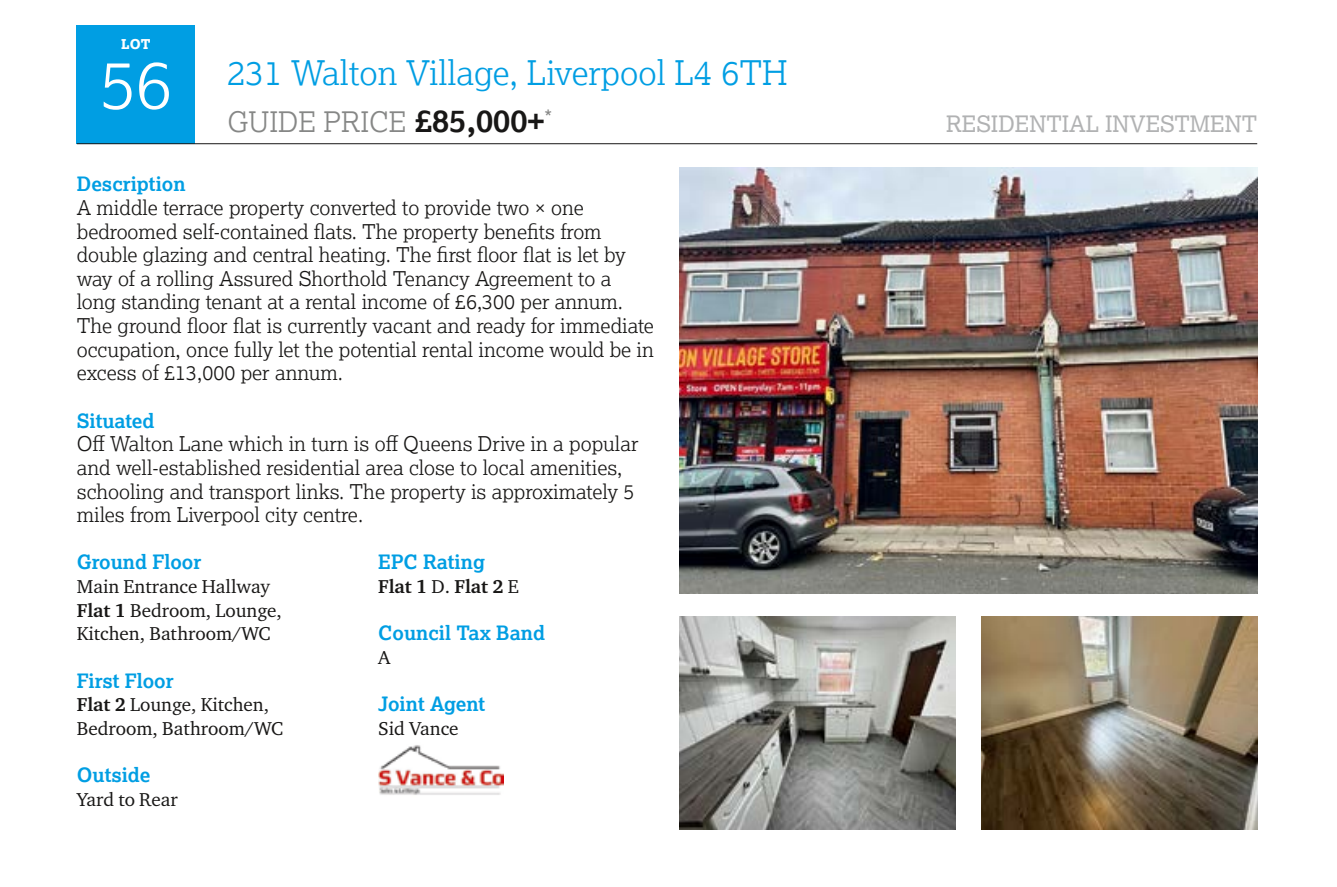
<style>
.page{position:relative;width:1337px;height:887px;background:#fff}
.page>*{position:absolute;margin:0;border:0;box-sizing:border-box;transform-origin:0 0}
.t1{font:300 67.5px "Lexia";color:#fff}
.t2{font:300 33.75px "Lexia";color:#009ee3}
.t3{font:300 28.12px "Lexia";color:#868786}
.t4{font:22.5px "Lexia";color:#b1b2b3}
.t5{font:300 20.25px/23.6px "Lexia";color:#181716}
.t6{font:700 19.8px "Lexia";color:#009ee3}
.t7{font:19.12px/23.6px "Charter ITC Pro";color:#181716}
.t8{font:700 19.12px "Charter ITC Pro";color:#181716}
.t9{font:800 13.5px "Lexia";color:#fff}
.s1{font-weight:700;font-size:31.5px;color:#181716}
.s2{font-weight:700}
.s3{font-weight:400}
</style>
<div class="page">
<div style="left:77px;top:26px;width:118px;height:118px;background:#009ee3"></div>
<hr style="left:77px;top:143px;width:1180px;height:1px;background:#181716">
<img style="left:378px;top:745px;width:125px;height:50px">
<img style="left:679px;top:616px;width:276px;height:213px">
<img style="left:981px;top:616px;width:276px;height:213px">
<img style="left:679px;top:168px;width:578px;height:425px">
<p class="t9" style="left:121px;top:36px;width:31px">LOT</p>
<h1 class="t1" style="left:100px;top:41px;width:74px">56</h1>
<h2 class="t2" style="left:227px;top:51px;width:561px">231 Walton Village, Liverpool L4 6TH</h2>
<h3 class="t3" style="left:227px;top:104px;width:326px">GUIDE PRICE <span class="s1">£85,000+</span><sup>*</sup></h3>
<p class="t4" style="left:946px;top:110px;width:313px">RESIDENTIAL INVESTMENT</p>
<p class="t6" style="left:77px;top:172px;width:110px">Description</p>
<p class="t5" style="left:77px;top:195px;width:578px">A middle terrace property converted to provide two × one bedroomed self-contained flats. The property benefits from double glazing and central heating. The first floor flat is let by way of a rolling Assured Shorthold Tenancy Agreement to a long standing tenant at a rental income of £6,300 per annum.<br>The ground floor flat is currently vacant and ready for immediate occupation, once fully let the potential rental income would be in excess of £13,000 per annum.</p>
<p class="t6" style="left:77px;top:408px;width:79px">Situated</p>
<p class="t5" style="left:77px;top:431px;width:563px">Off Walton Lane which in turn is off Queens Drive in a popular and well-established residential area close to local amenities, schooling and transport links. The property is approximately 5 miles from Liverpool city centre.</p>
<p class="t6" style="left:77px;top:550px;width:126px">Ground Floor</p>
<p class="t7" style="left:77px;top:574px;width:207px">Main Entrance Hallway<br><span class="s2">Flat 1</span> Bedroom, Lounge,<br>Kitchen, Bathroom/WC</p>
<p class="t6" style="left:77px;top:668px;width:98px">First Floor</p>
<p class="t7" style="left:77px;top:692px;width:208px"><span class="s2">Flat 2</span> Lounge, Kitchen,<br>Bedroom, Bathroom/WC</p>
<p class="t6" style="left:77px;top:762px;width:75px">Outside</p>
<p class="t7" style="left:77px;top:787px;width:102px">Yard to Rear</p>
<p class="t6" style="left:378px;top:550px;width:108px">EPC Rating</p>
<p class="t8" style="left:378px;top:574px;width:142px">Flat 1 <span class="s3">D.</span> Flat 2 <span class="s3">E</span></p>
<p class="t6" style="left:378px;top:620px;width:168px">Council Tax Band</p>
<p class="t7" style="left:378px;top:645px;width:14px">A</p>
<p class="t6" style="left:378px;top:691px;width:109px">Joint Agent</p>
<p class="t7" style="left:378px;top:716px;width:82px">Sid Vance</p>
</div>
